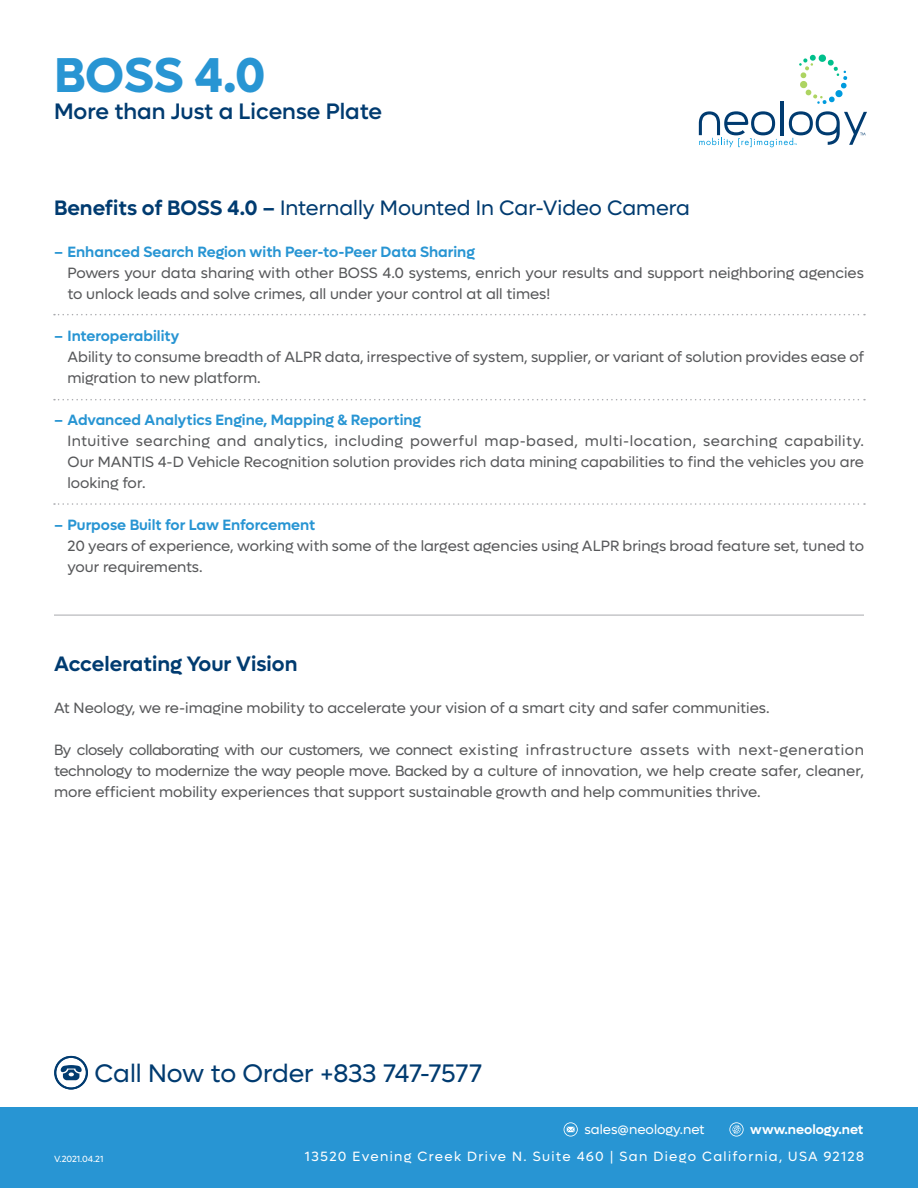
<style>
.page{position:relative;width:918px;height:1188px;background:#fff}
.page>*{position:absolute;margin:0;border:0;box-sizing:border-box;transform-origin:0 0}
.t1{font:700 49.2px "Lufga";color:#2895d3}
.t2{font:25.5px "Lufga";letter-spacing:-.015em;color:#003b70}
.t3{font:500 22.5px "Lufga";color:#003b70}
.t4{font:21px "Lufga";color:#003b70}
.t5{font:600 21px "Lufga";color:#003b70}
.t6{font:15px/21px "Lufga";color:#57585a}
.t7{font:600 15px "Lufga";color:#2895d3}
.t8{font:13.5px "Lufga";letter-spacing:.1em;color:#fff}
.t9{font:13.5px "Lufga";color:#fff}
.t10{font:600 13.5px "Lufga";color:#fff}
.t11{font:9px "Lufga";letter-spacing:-.01em;color:#fff}
.s1{font-weight:600}
</style>
<div class="page">
<hr style="left:781px;top:101px;width:3px;height:34px;background:#003b70">
<svg style="left:799px;top:54px;width:49px;height:50px"></svg>
<svg style="left:699px;top:111px;width:168px;height:36px"></svg>
<div style="left:0;top:1107px;width:918px;height:81px;background:#2895d3"></div>
<svg style="left:564px;top:1122px;width:14px;height:14px"></svg>
<svg style="left:729px;top:1122px;width:15px;height:14px"></svg>
<svg style="left:54px;top:1056px;width:34px;height:33px"></svg>
<svg style="left:54px;top:314px;width:811px;height:1px"></svg>
<svg style="left:54px;top:399px;width:811px;height:1px"></svg>
<svg style="left:54px;top:503px;width:811px;height:2px"></svg>
<hr style="left:54px;top:615px;width:810px;height:1px;background:#a8a9ad">
<p class="t1" style="left:54px;top:46px;width:213px">BOSS 4.0</p>
<p class="t3" style="left:54px;top:99px;width:330px">More than Just a License Plate</p>
<p class="t4" style="left:54px;top:196px;width:637px"><span class="s1">Benefits of BOSS 4.0 –</span> Internally Mounted In Car-Video Camera</p>
<p class="t7" style="left:54px;top:243px;width:422px">– Enhanced Search Region with Peer-to-Peer Data Sharing</p>
<p class="t6" style="left:68px;top:262px;width:798px">Powers your data sharing with other BOSS 4.0 systems, enrich your results and support neighboring agencies to unlock leads and solve crimes, all under your control at all times!</p>
<p class="t7" style="left:54px;top:327px;width:127px">– Interoperability</p>
<p class="t6" style="left:68px;top:346px;width:798px">Ability to consume breadth of ALPR data, irrespective of system, supplier, or variant of solution provides ease of migration to new platform.</p>
<p class="t7" style="left:54px;top:411px;width:369px">– Advanced Analytics Engine, Mapping &amp; Reporting</p>
<p class="t6" style="left:68px;top:430px;width:798px;text-align:justify">Intuitive searching and analytics, including powerful map-based, multi-location, searching capability.<br>Our MANTIS 4-D Vehicle Recognition solution provides rich data mining capabilities to find the vehicles you are looking for.</p>
<p class="t7" style="left:54px;top:516px;width:263px">– Purpose Built for Law Enforcement</p>
<p class="t6" style="left:68px;top:535px;width:798px">20 years of experience, working with some of the largest agencies using ALPR brings broad feature set, tuned to your requirements.</p>
<p class="t5" style="left:54px;top:651px;width:245px">Accelerating Your Vision</p>
<p class="t6" style="left:54px;top:697px;width:717px">At Neology, we re-imagine mobility to accelerate your vision of a smart city and safer communities.</p>
<p class="t6" style="left:54px;top:739px;width:812px;text-align:justify">By closely collaborating with our customers, we connect existing infrastructure assets with next-generation technology to modernize the way people move. Backed by a culture of innovation, we help create safer, cleaner, more efficient mobility experiences that support sustainable growth and help communities thrive.</p>
<p class="t2" style="left:95px;top:1058px;width:389px">Call Now to Order +833 747-7577</p>
<p class="t11" style="left:54px;top:1153px;width:51px">V.2021.04.21</p>
<p class="t9" style="left:584px;top:1122px;width:122px">sales@neology.net</p>
<p class="t10" style="left:750px;top:1121px;width:115px">www.neology.net</p>
<p class="t8" style="left:305px;top:1149px;width:561px">13520 Evening Creek Drive N. Suite 460 | San Diego California, USA 92128</p>
</div>
